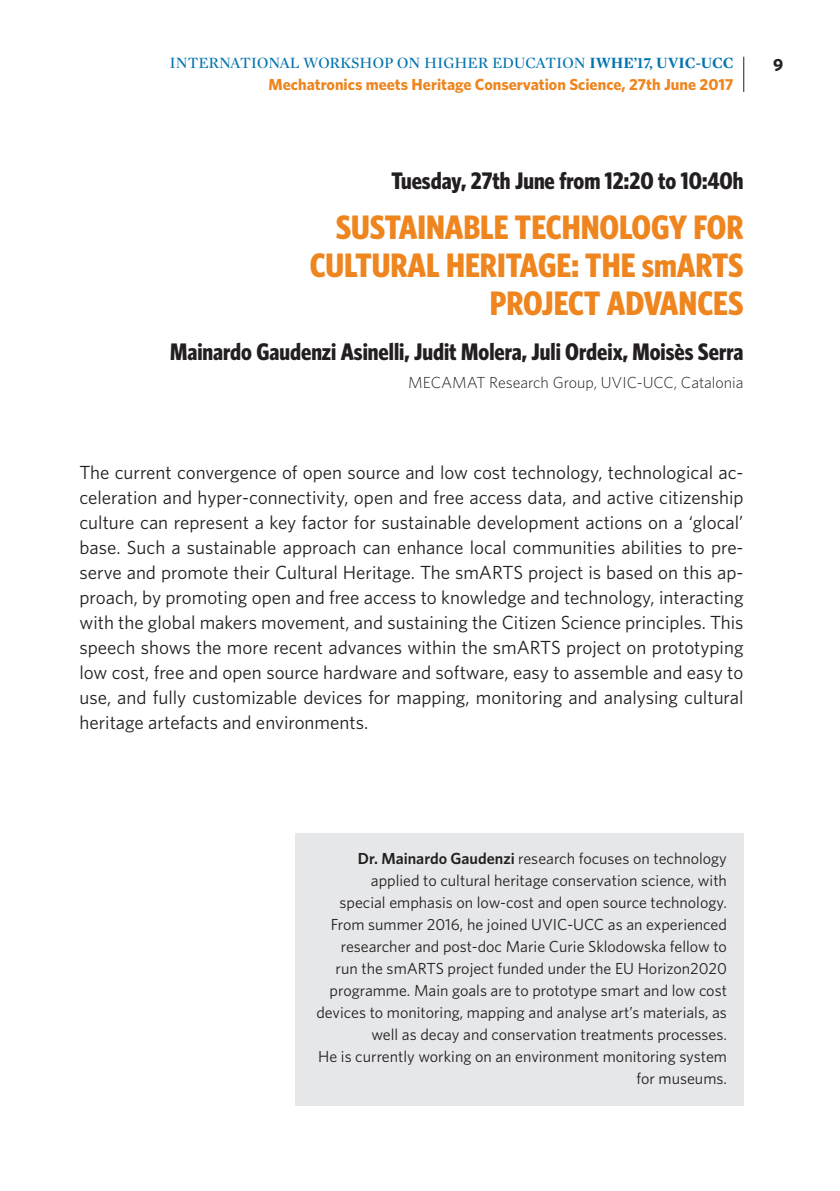
<style>
.page{position:relative;width:840px;height:1191px;background:#fff}
.page>*{position:absolute;margin:0;border:0;box-sizing:border-box;transform-origin:0 0}
.t1{font:700 condensed 34px/38px "Whitney HTF";color:#ee851e;text-align:right}
.t2{font:700 condensed 24px "Whitney HTF";color:#231f20}
.List_Paragraph{font:19px/25px "Whitney HTF";color:#231f20;text-align:justify}
.t3{font:700 17.6px "Whitney HTF";color:#231f20}
.List_Paragraph-2{font:16px/22px "Whitney HTF";color:#231f20;text-align:right}
.t4{font:700 16px "Whitney HTF";color:#ee851e}
.t5{font:16px "Mercury Display Roman";color:#0073ae}
.t6{font:300 16px "Whitney HTF";color:#231f20}
.s1{font-family:"Mercury Display";font-weight:700}
.s2{font-weight:600}
</style>
<div class="page">
<hr style="left:743px;top:57px;width:1px;height:35px;background:#231f20">
<div style="left:295px;top:833px;width:448px;height:273px;background:#e6e7e9"></div>
<p class="t5" style="left:169px;top:54px;width:565px">INTERNATIONAL WORKSHOP ON HIGHER EDUCATION <span class="s1">IWHE’17, UVIC-UCC</span></p>
<p class="t4" style="left:268px;top:75px;width:466px">Mechatronics meets Heritage Conservation Science, 27th June 2017</p>
<p class="t3" style="left:772px;top:54px;width:12px">9</p>
<p class="t2" style="left:391px;top:167px;width:353px">Tuesday, 27th June from 12:20 to 10:40h</p>
<p class="t1" style="left:309px;top:207px;width:435px">SUSTAINABLE TECHNOLOGY FOR<br>CULTURAL HERITAGE: THE smARTS<br>PROJECT ADVANCES</p>
<p class="t2" style="left:170px;top:337px;width:574px">Mainardo Gaudenzi Asinelli, Judit Molera, Juli Ordeix, Moisès Serra</p>
<p class="t6" style="left:408px;top:373px;width:336px">MECAMAT Research Group, UVIC-UCC, Catalonia</p>
<p class="List_Paragraph" style="left:79px;top:459px;width:665px">The current convergence of open source and low cost technology, technological ac&shy;celeration and hyper-connectivity, open and free access data, and active citizenship culture can represent a key factor for sustainable development actions on a ‘glocal’ base. Such a sustainable approach can enhance local communities abilities to pre&shy;serve and promote their Cultural Heritage. The smARTS project is based on this ap&shy;proach, by promoting open and free access to knowledge and technology, interacting with the global makers movement, and sustaining the Citizen Science principles. This speech shows the more recent advances within the smARTS project on prototyping low cost, free and open source hardware and software, easy to assemble and easy to use, and fully customizable devices for mapping, monitoring and analysing cultural heritage artefacts and environments.</p>
<p class="List_Paragraph-2" style="left:316px;top:846px;width:412px"><span class="s2">Dr. Mainardo Gaudenzi</span> research focuses on technology applied to cultural heritage conservation science, with<br>special emphasis on low-cost and open source technology.<br>From summer 2016, he joined UVIC-UCC as an experienced researcher and post-doc Marie Curie Sklodowska fellow to run the smARTS project funded under the EU Horizon2020 programme. Main goals are to prototype smart and low cost devices to monitoring, mapping and analyse art’s materials, as well as decay and conservation treatments processes.<br>He is currently working on an environment monitoring system for museums.</p>
</div>
